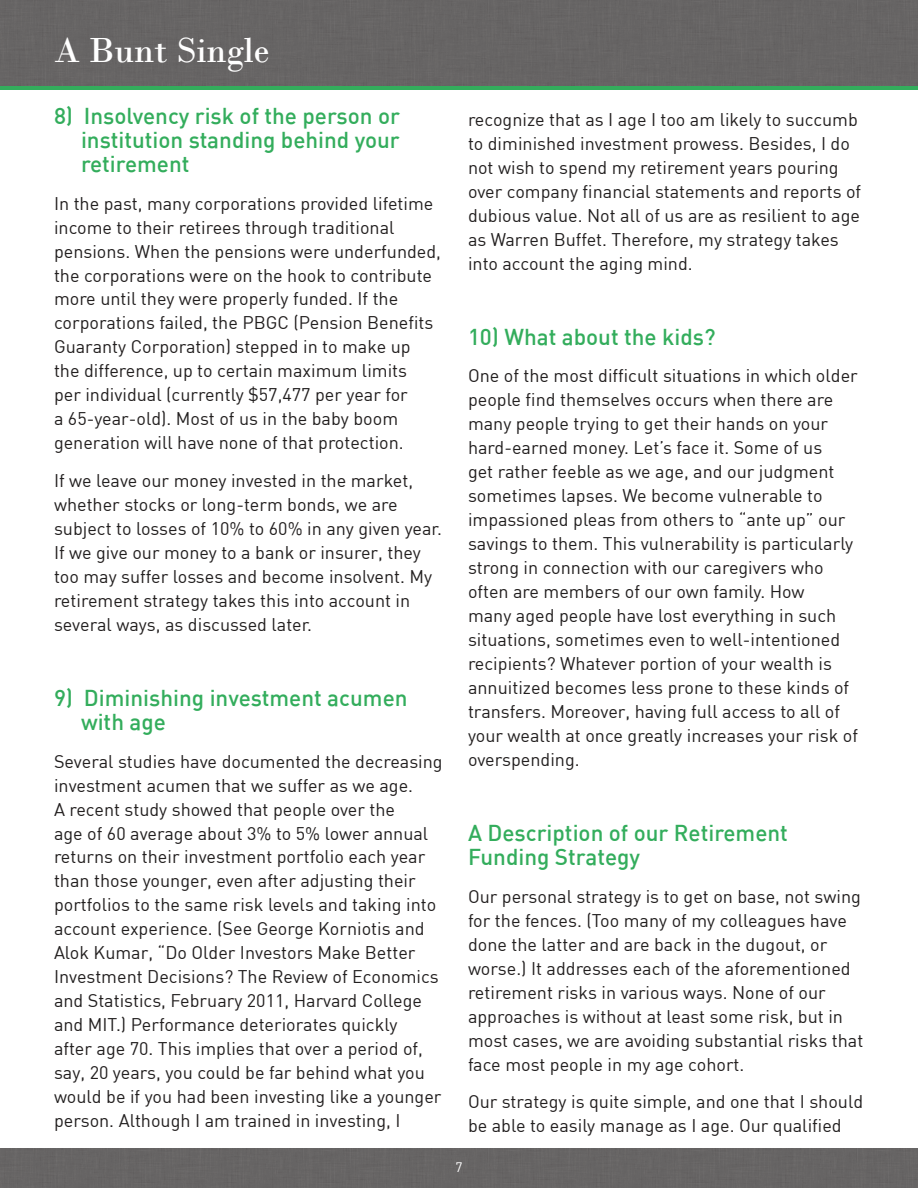
<style>
.page{position:relative;width:918px;height:1188px;background:#fff}
.page>*{position:absolute;margin:0;border:0;box-sizing:border-box;transform-origin:0 0}
.t1{font:36.6px "Bodoni";color:#fff}
.t2{font:500 22.5px/24px "DIN";color:#33ad5c}
.t3{font:18px/24px "DIN";color:#221f1f}
.t4{font:13.5px "DIN";color:#fff}
</style>
<div class="page">
<div style="left:0;top:0;width:918px;height:86px;background:#676565"></div>
<hr style="left:0;top:86px;width:918px;height:4px;background:#33ad5c">
<svg style="left:0;top:1148px;width:918px;height:1px"></svg>
<div style="left:0;top:1149px;width:918px;height:39px;background:#676565"></div>
<h1 class="t1" style="left:54px;top:34px;width:217px">A Bunt Single</h1>
<p class="t2" style="left:81px;top:103px;width:321px;text-align:justify;text-indent:-27px">8) Insolvency risk of the person or institution standing behind your retirement</p>
<p class="t3" style="left:54px;top:192px;width:389px">In the past, many corporations provided lifetime income to their retirees through traditional pensions. When the pensions were underfunded, the corporations were on the hook to contribute more until they were properly funded. If the corporations failed, the PBGC (Pension Benefits Guaranty Corporation) stepped in to make up<br>the difference, up to certain maximum limits<br>per individual (currently $57,477 per year for<br>a 65- year- old). Most of us in the baby boom generation will have none of that protection.</p>
<p class="t3" style="left:54px;top:470px;width:389px">If we leave our money invested in the market, whether stocks or long- term bonds, we are subject to losses of 10% to 60% in any given year.<br>If we give our money to a bank or insurer, they too may suffer losses and become insolvent. My retirement strategy takes this into account in several ways, as discussed later.</p>
<p class="t2" style="left:81px;top:685px;width:328px;text-indent:-27px">9) Diminishing investment acumen with age</p>
<p class="t3" style="left:54px;top:750px;width:390px">Several studies have documented the decreasing investment acumen that we suffer as we age.<br>A recent study showed that people over the<br>age of 60 average about 3% to 5% lower annual returns on their investment portfolio each year than those younger, even after adjusting their portfolios to the same risk levels and taking into account experience. (See George Korniotis and Alok Kumar, “Do Older Investors Make Better Investment Decisions? The Review of Economics and Statistics, February 2011, Harvard College and MIT.) Performance deteriorates quickly<br>after age 70. This implies that over a period of, say, 20 years, you could be far behind what you would be if you had been investing like a younger person. Although I am trained in investing, I</p>
<p class="t3" style="left:468px;top:108px;width:395px">recognize that as I age I too am likely to succumb to diminished investment prowess. Besides, I do not wish to spend my retirement years pouring over company financial statements and reports of dubious value. Not all of us are as resilient to age as Warren Buffet. Therefore, my strategy takes into account the aging mind.</p>
<p class="t2" style="left:468px;top:324px;width:249px">10) What about the kids?</p>
<p class="t3" style="left:468px;top:363px;width:392px">One of the most difficult situations in which older people find themselves occurs when there are many people trying to get their hands on your hard- earned money. Let’s face it. Some of us<br>get rather feeble as we age, and our judgment sometimes lapses. We become vulnerable to impassioned pleas from others to “ante up” our savings to them. This vulnerability is particularly strong in connection with our caregivers who often are members of our own family. How<br>many aged people have lost everything in such situations, sometimes even to well- intentioned recipients? Whatever portion of your wealth is annuitized becomes less prone to these kinds of transfers. Moreover, having full access to all of your wealth at once greatly increases your risk of overspending.</p>
<p class="t2" style="left:468px;top:820px;width:321px">A Description of our Retirement<br>Funding Strategy</p>
<p class="t3" style="left:468px;top:886px;width:397px">Our personal strategy is to get on base, not swing for the fences. (Too many of my colleagues have done the latter and are back in the dugout, or worse.) It addresses each of the aforementioned retirement risks in various ways. None of our approaches is without at least some risk, but in most cases, we are avoiding substantial risks that face most people in my age cohort.</p>
<p class="t3" style="left:468px;top:1091px;width:397px">Our strategy is quite simple, and one that I should be able to easily manage as I age. Our qualified</p>
<p class="t4" style="left:455px;top:1161px;width:9px">7</p>
</div>
